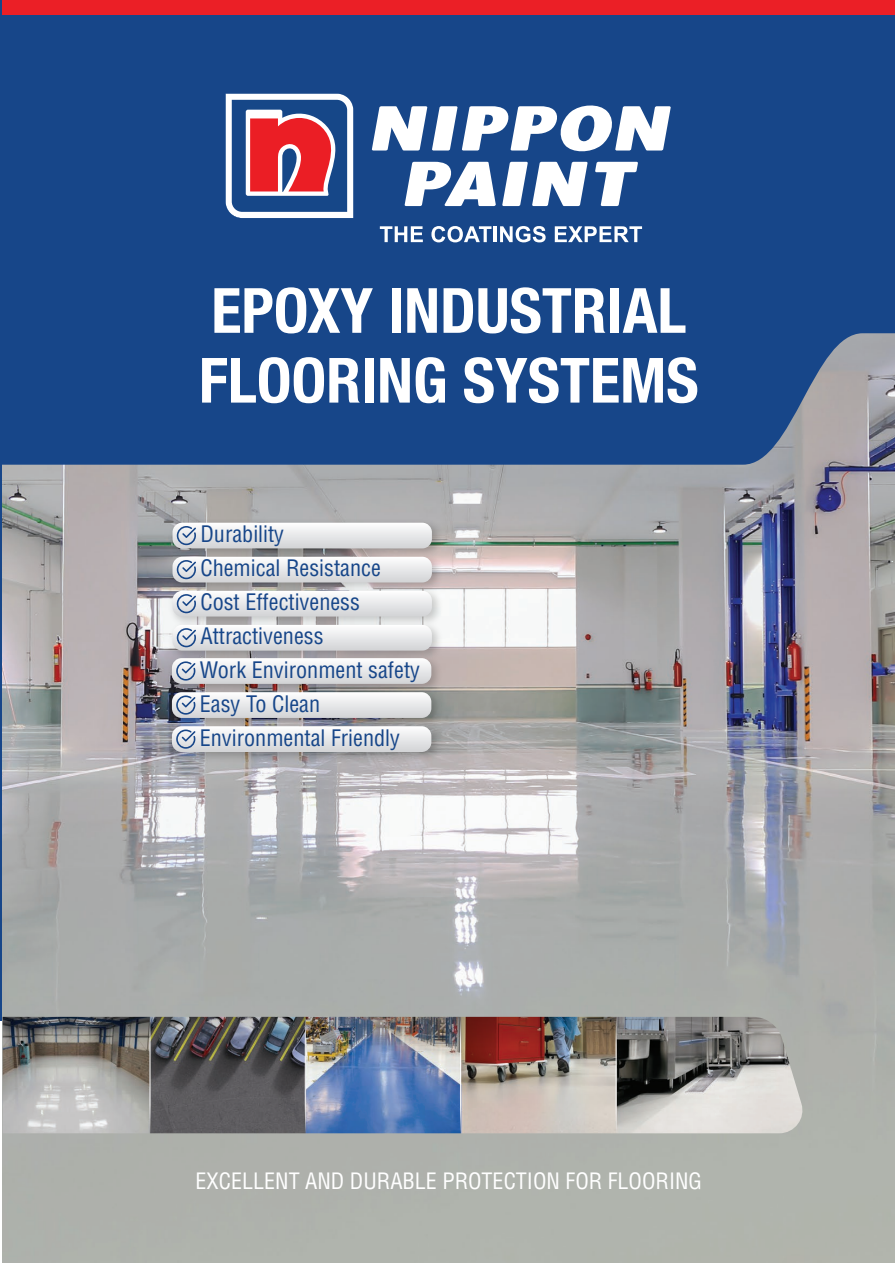
<style>
.page{position:relative;width:895px;height:1263px;background:#fff}
.page>*{position:absolute;margin:0;border:0;box-sizing:border-box;transform-origin:0 0}
.t1{font:700 condensed 62.4px/69.8px "Helvetica Neue";color:#fff}
.t2{font:condensed 22.2px/33.9px "Helvetica LT Std";color:#174689}
.t3{font:condensed 22.05px "Helvetica LT Std";color:#fff}
</style>
<div class="page">
<img style="left:3px;top:465px;width:891px;height:798px">
<div style="left:3px;top:14px;width:891px;height:451px;background:#174689"></div>
<div style="left:3px;top:0;width:891px;height:14px;background:#eb1f26"></div>
<img style="left:3px;top:1017px;width:802px;height:116px">
<img style="left:3px;top:1017px;width:787px;height:31px">
<svg style="left:149px;top:1017px;width:2px;height:116px"></svg>
<svg style="left:304px;top:1017px;width:2px;height:116px"></svg>
<svg style="left:459px;top:1017px;width:2px;height:116px"></svg>
<svg style="left:615px;top:1017px;width:1px;height:116px"></svg>
<svg style="left:371px;top:103px;width:299px;height:50px"></svg>
<svg style="left:502px;top:162px;width:85px;height:44px"></svg>
<svg style="left:404px;top:162px;width:92px;height:44px"></svg>
<svg style="left:595px;top:162px;width:43px;height:44px"></svg>
<svg style="left:225px;top:93px;width:128px;height:125px"></svg>
<svg style="left:380px;top:226px;width:43px;height:16px"></svg>
<svg style="left:431px;top:226px;width:60px;height:16px"></svg>
<hr style="left:493px;top:226px;width:3px;height:16px;background:#fff">
<svg style="left:500px;top:226px;width:45px;height:16px"></svg>
<svg style="left:554px;top:226px;width:88px;height:16px"></svg>
<img style="left:165px;top:515px;width:281px;height:284px">
<svg style="left:172px;top:523px;width:260px;height:25px"></svg>
<svg style="left:172px;top:557px;width:260px;height:25px"></svg>
<svg style="left:172px;top:591px;width:260px;height:25px"></svg>
<svg style="left:172px;top:625px;width:260px;height:26px"></svg>
<svg style="left:172px;top:658px;width:259px;height:26px"></svg>
<svg style="left:172px;top:692px;width:259px;height:26px"></svg>
<svg style="left:172px;top:726px;width:259px;height:26px"></svg>
<h1 class="t1" style="left:199px;top:271px;width:501px">EPOXY INDUSTRIAL<br>FLOORING SYSTEMS</h1>
<p class="t2" style="left:200px;top:517px;width:222px">Durability<br>Chemical Resistance<br>Cost Effectiveness<br>Attractiveness<br>Work Environment safety<br>Easy To Clean<br>Environmental Friendly</p>
<p class="t3" style="left:195px;top:1167px;width:508px">EXCELLENT AND DURABLE PROTECTION FOR FLOORING</p>
</div>
